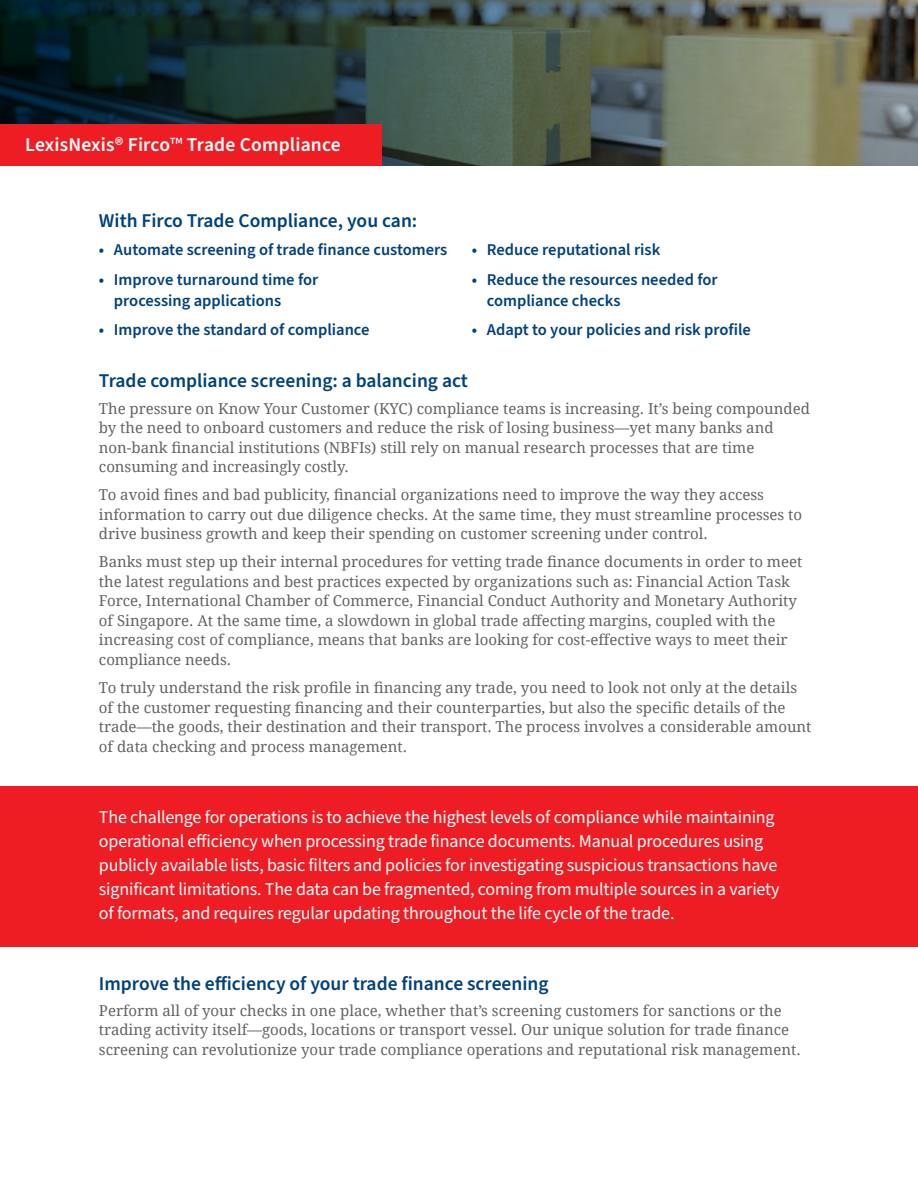
<style>
.page{position:relative;width:918px;height:1188px;background:#fff}
.page>*{position:absolute;margin:0;border:0;box-sizing:border-box;transform-origin:0 0}
.Content_-_Subhead_co{font:600 19.5px "Source Sans Pro";color:#01427c}
.DESCRIPTOR_FLAG_-_RI{font:600 19.5px "Source Sans Pro";letter-spacing:.01em;color:#fff}
.Content_-_1_Column{font:18px/24px "Source Sans Pro";letter-spacing:-.01em;color:#fff}
.Content_-_1_Column-2{font:600 16.5px/21px "Source Sans Pro";color:#01427c}
.Content_-_1_Column-3{font:15px/19.5px "Droid Serif";color:#636366}
.s1{font-weight:400}
</style>
<div class="page">
<img style="left:0;top:0;width:917px;height:166px">
<div style="left:0;top:786px;width:918px;height:160px;background:#ee1d23"></div>
<div style="left:0;top:124px;width:381px;height:42px;background:#ee1d23"></div>
<p class="DESCRIPTOR_FLAG_-_RI" style="left:25px;top:132px;width:317px">LexisNexis® Firco<span class="s1">™</span> Trade Compliance</p>
<p class="Content_-_Subhead_co" style="left:99px;top:208px;width:320px">With Firco Trade Compliance, you can:</p>
<p class="Content_-_1_Column-2" style="left:99px;top:239px;width:350px">• Automate screening of trade finance customers</p>
<p class="Content_-_1_Column-2" style="left:114px;top:269px;width:206px;text-indent:-15px">• Improve turnaround time for processing applications</p>
<p class="Content_-_1_Column-2" style="left:99px;top:320px;width:272px">• Improve the standard of compliance</p>
<p class="Content_-_1_Column-2" style="left:472px;top:239px;width:190px">• Reduce reputational risk</p>
<p class="Content_-_1_Column-2" style="left:487px;top:269px;width:232px;text-indent:-15px">• Reduce the resources needed for compliance checks</p>
<p class="Content_-_1_Column-2" style="left:472px;top:320px;width:281px">• Adapt to your policies and risk profile</p>
<p class="Content_-_Subhead_co" style="left:99px;top:368px;width:371px">Trade compliance screening: a balancing act</p>
<p class="Content_-_1_Column-3" style="left:99px;top:398px;width:712px">The pressure on Know Your Customer (KYC) compliance teams is increasing. It’s being compounded by the need to onboard customers and reduce the risk of losing business—yet many banks and non-bank financial institutions (NBFIs) still rely on manual research processes that are time consuming and increasingly costly.</p>
<p class="Content_-_1_Column-3" style="left:99px;top:485px;width:705px">To avoid fines and bad publicity, financial organizations need to improve the way they access information to carry out due diligence checks. At the same time, they must streamline processes to drive business growth and keep their spending on customer screening under control.</p>
<p class="Content_-_1_Column-3" style="left:99px;top:552px;width:705px">Banks must step up their internal procedures for vetting trade finance documents in order to meet the latest regulations and best practices expected by organizations such as: Financial Action Task Force, International Chamber of Commerce, Financial Conduct Authority and Monetary Authority of Singapore. At the same time, a slowdown in global trade affecting margins, coupled with the increasing cost of compliance, means that banks are looking for cost-effective ways to meet their compliance needs.</p>
<p class="Content_-_1_Column-3" style="left:99px;top:678px;width:714px">To truly understand the risk profile in financing any trade, you need to look not only at the details of the customer requesting financing and their counterparties, but also the specific details of the trade—the goods, their destination and their transport. The process involves a considerable amount of data checking and process management.</p>
<p class="Content_-_1_Column" style="left:99px;top:805px;width:682px">The challenge for operations is to achieve the highest levels of compliance while maintaining operational efficiency when processing trade finance documents. Manual procedures using publicly available lists, basic filters and policies for investigating suspicious transactions have significant limitations. The data can be fragmented, coming from multiple sources in a variety of formats, and requires regular updating throughout the life cycle of the trade.</p>
<p class="Content_-_Subhead_co" style="left:99px;top:970px;width:451px">Improve the efficiency of your trade finance screening</p>
<p class="Content_-_1_Column-3" style="left:99px;top:1000px;width:703px">Perform all of your checks in one place, whether that’s screening customers for sanctions or the trading activity itself—goods, locations or transport vessel. Our unique solution for trade finance screening can revolutionize your trade compliance operations and reputational risk management.</p>
</div>
